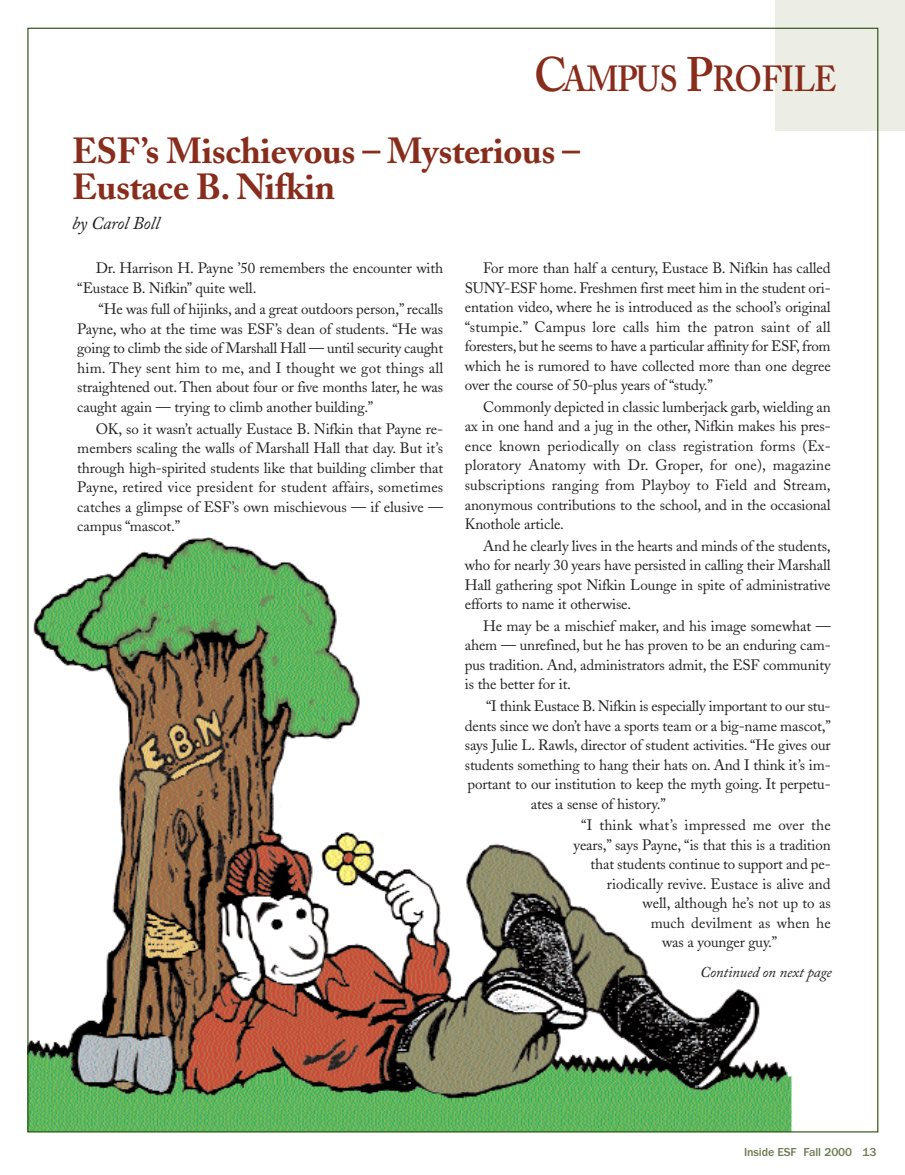
<style>
.page{position:relative;width:905px;height:1175px;background:#fff}
.page>*{position:absolute;margin:0;border:0;box-sizing:border-box;transform-origin:0 0}
.t1{font:700 36px/72.2px "Adobe Caslon";letter-spacing:-.01em;color:#882c1b}
.t2{font:italic 18px "Adobe Caslon";letter-spacing:-.01em;color:#231f20}
.t3{font:15px/19.5px "Adobe Caslon";letter-spacing:-.01em;color:#231f20;text-align:justify}
.t4{font:15px "Adobe Caslon";letter-spacing:.01em;color:#231f20}
.t5{font:italic 15px "Adobe Caslon";letter-spacing:-.01em;color:#231f20}
.t6{font:500 12px "Franklin Gothic";letter-spacing:-.01em;color:#6f7c54}
.s1{font-weight:600;font-size:48px}
.s2{font-weight:600}
</style>
<div class="page">
<div style="left:774px;top:0;width:130px;height:131px;background:#eceee5"></div>
<img style="left:29px;top:537px;width:762px;height:593px">
<h1 class="t1" style="left:72px;top:47px;width:765px;text-indent:462px"><span class="s1">C</span><span class="s2">AMPUS</span> <span class="s1">P</span><span class="s2">ROFILE<br></span>ESF’s Mischievous – Mysterious –</h1>
<h1 class="t1" style="left:72px;top:155px;width:265px">Eustace B. Nifkin</h1>
<p class="t2" style="left:72px;top:216px;width:89px">by Carol Boll</p>
<p class="t3" style="left:77px;top:260px;width:367px;text-indent:18px">Dr. Harrison H. Payne ’50 remembers the encounter with “Eustace B. Nifkin” quite well.</p>
<p class="t3" style="left:77px;top:301px;width:367px;text-indent:21px">“He was full of hijinks, and a great outdoors person,” recalls Payne, who at the time was ESF’s dean of students. “He was going to climb the side of Marshall Hall — until security caught him. They sent him to me, and I thought we got things all straightened out. Then about four or five months later, he was caught again — trying to climb another building.”</p>
<p class="t3" style="left:77px;top:420px;width:367px;text-indent:18px">OK, so it wasn’t actually Eustace B. Nifkin that Payne re&shy;members scaling the walls of Marshall Hall that day. But it’s through high-spirited students like that building climber that Payne, retired vice president for student affairs, sometimes catches a glimpse of ESF’s own mischievous — if elusive — campus “mascot.”</p>
<p class="t3" style="left:465px;top:260px;width:367px;text-indent:18px">For more than half a century, Eustace B. Nifkin has called SUNY-ESF home. Freshmen first meet him in the student ori&shy;entation video, where he is introduced as the school’s original “stumpie.” Campus lore calls him the patron saint of all foresters, but he seems to have a particular affinity for ESF, from which he is rumored to have collected more than one degree over the course of 50-plus years of “study.”</p>
<p class="t3" style="left:465px;top:399px;width:367px;text-indent:18px">Commonly depicted in classic lumberjack garb, wielding an ax in one hand and a jug in the other, Nifkin makes his pres&shy;ence known periodically on class registration forms (Ex&shy;ploratory Anatomy with Dr. Groper, for one), magazine subscriptions ranging from Playboy to Field and Stream, anonymous contributions to the school, and in the occasional Knothole article.</p>
<p class="t3" style="left:465px;top:537px;width:367px;text-indent:18px">And he clearly lives in the hearts and minds of the students, who for nearly 30 years have persisted in calling their Marshall Hall gathering spot Nifkin Lounge in spite of administrative efforts to name it otherwise.</p>
<p class="t3" style="left:465px;top:618px;width:367px;text-indent:18px">He may be a mischief maker, and his image somewhat — ahem — unrefined, but he has proven to be an enduring cam&shy;pus tradition. And, administrators admit, the ESF community is the better for it.</p>
<p class="t3" style="left:486px;top:698px;width:346px">“I think Eustace B. Nifkin is especially important to our stu-</p>
<p class="t3" style="left:465px;top:717px;width:367px">dents since we don’t have a sports team or a big-name mascot,”</p>
<p class="t3" style="left:465px;top:737px;width:367px">says Julie L. Rawls, director of student activities. “He gives our</p>
<p class="t3" style="left:465px;top:756px;width:367px">students something to hang their hats on. And I think it’s im-</p>
<p class="t3" style="left:467px;top:776px;width:365px">portant to our institution to keep the myth going. It perpetu-</p>
<p class="t3" style="left:531px;top:795px;width:136px">ates a sense of history.”</p>
<p class="t4" style="left:581px;top:819px;width:251px">“I think what’s impressed me over the</p>
<p class="t3" style="left:573px;top:836px;width:259px">years,” says Payne, “is that this is a tradition</p>
<p class="t3" style="left:590px;top:856px;width:241px">that students continue to support and pe-</p>
<p class="t3" style="left:606px;top:875px;width:225px">riodically revive. Eustace is alive and</p>
<p class="t3" style="left:642px;top:895px;width:190px">well, although he’s not up to as</p>
<p class="t4" style="left:650px;top:916px;width:181px">much devilment as when he</p>
<p class="t3" style="left:662px;top:934px;width:117px">was a younger guy.”</p>
<p class="t5" style="left:700px;top:966px;width:133px">Continued on next page</p>
<p class="t6" style="left:744px;top:1147px;width:134px">Inside ESF Fall 2000 13</p>
</div>
